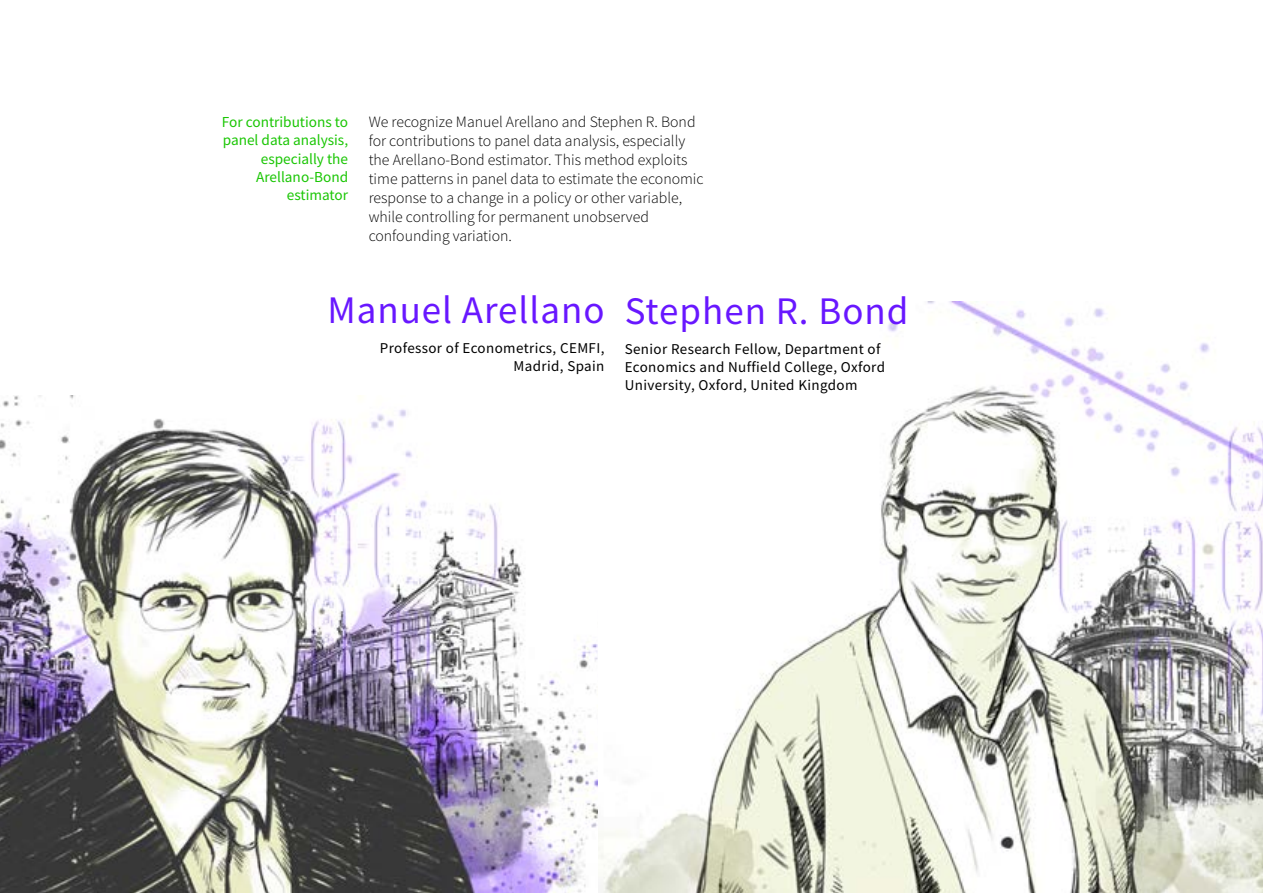
<style>
.page{position:relative;width:1263px;height:893px;background:#fff}
.page>*{position:absolute;margin:0;border:0;box-sizing:border-box;transform-origin:0 0}
.t1{font:39px "Source Sans Pro";letter-spacing:.025em;color:#6817ff}
.t2{font:300 15.75px/18.9px "Source Sans Pro";color:#000}
.t3{font:15.3px/18.3px "Source Sans Pro";color:#1ac604;text-align:right}
.t4{font:15px/18px "Source Sans Pro";letter-spacing:.025em;color:#000;text-align:right}
</style>
<div class="page">
<img style="left:0;top:396px;width:598px;height:497px">
<img style="left:598px;top:301px;width:664px;height:592px">
<p class="t3" style="left:222px;top:113px;width:128px">For contributions to panel data analysis, especially the<br>Arellano-Bond estimator</p>
<p class="t2" style="left:369px;top:113px;width:336px">We recognize Manuel Arellano and Stephen R. Bond for contributions to panel data analysis, especially the Arellano-Bond estimator. This method exploits time patterns in panel data to estimate the economic response to a change in a policy or other variable, while controlling for permanent unobserved confounding variation.</p>
<h1 class="t1" style="left:327px;top:285px;width:279px">Manuel Arellano</h1>
<p class="t4" style="left:380px;top:339px;width:226px">Professor of Econometrics, CEMFI,<br>Madrid, Spain</p>
<h1 class="t1" style="left:625px;top:286px;width:285px">Stephen R. Bond</h1>
<p class="t4" style="left:625px;top:340px;width:262px;text-align:left">Senior Research Fellow, Department of<br>Economics and Nuffield College, Oxford<br>University, Oxford, United Kingdom</p>
</div>
